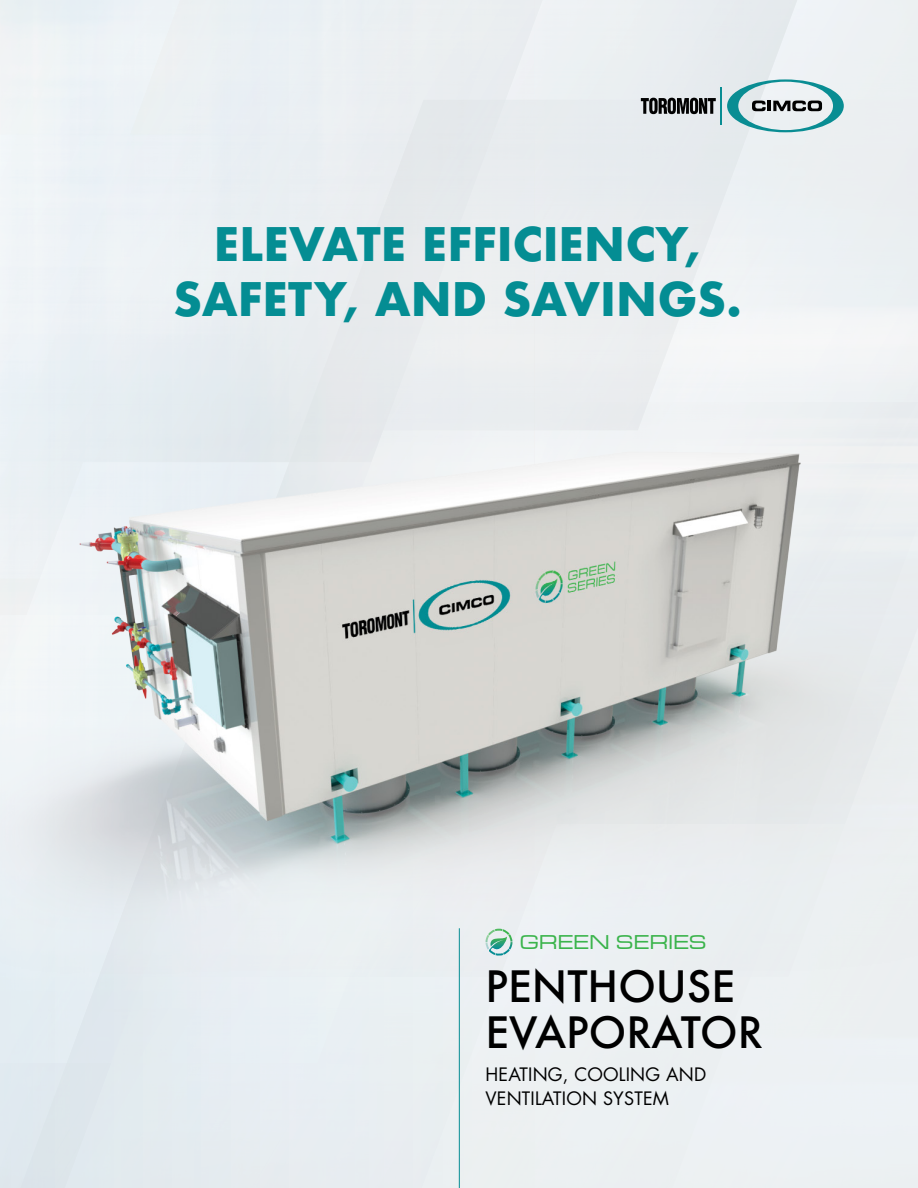
<style>
.page{position:relative;width:918px;height:1188px;background:#ebf0f2}
.page>*{position:absolute;margin:0;border:0;box-sizing:border-box;transform-origin:0 0}
.t1{font:700 45px/55.3px "Futura";color:#048d93;text-align:center}
.t2{font:500 42px/46px "Futura";color:#000}
.t3{font:500 20.7px "Microgramma Ext D";letter-spacing:.05em;color:#39b44a}
.t4{font:18px/24.6px "Futura Std";letter-spacing:.01em;color:#000}
</style>
<div class="page">
<svg style="left:0;top:1001px;width:459px;height:187px"></svg>
<hr style="left:721px;top:87px;width:1px;height:38px;background:#098d93">
<svg style="left:727px;top:79px;width:117px;height:53px"></svg>
<svg style="left:641px;top:98px;width:75px;height:16px"></svg>
<hr style="left:459px;top:928px;width:1px;height:260px;background:#048d93">
<img style="left:58px;top:346px;width:796px;height:655px">
<p class="t1" style="left:173px;top:216px;width:570px">ELEVATE EFFICIENCY,<br>SAFETY, AND SAVINGS.</p>
<p class="t3" style="left:520px;top:929px;width:188px">GREEN SERIES</p>
<p class="t2" style="left:486px;top:963px;width:279px">PENTHOUSE<br>EVAPORATOR</p>
<p class="t4" style="left:486px;top:1062px;width:222px">HEATING, COOLING AND<br>VENTILATION SYSTEM</p>
</div>
